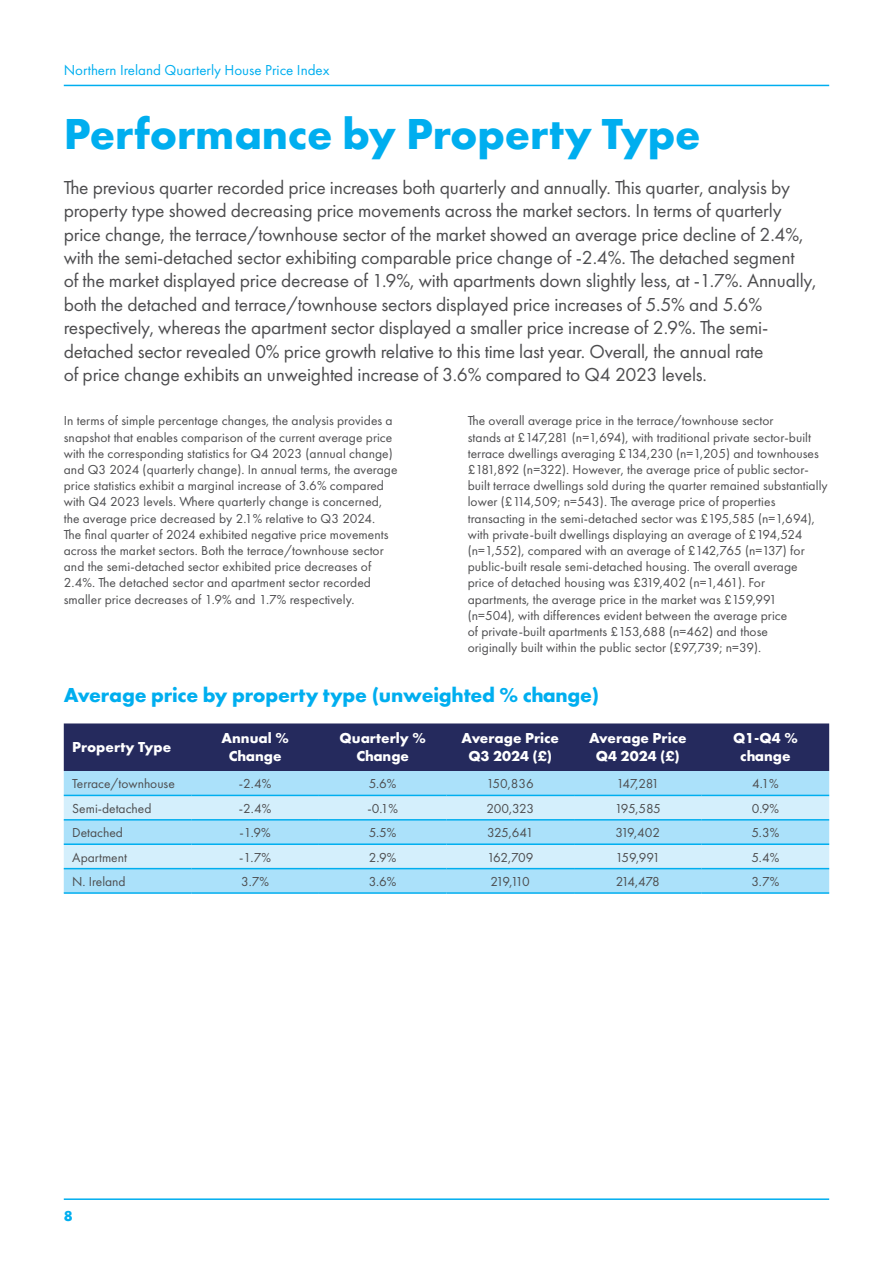
<style>
.page{position:relative;width:893px;height:1263px;background:#fff}
.page>*{position:absolute;margin:0;border:0;box-sizing:border-box;transform-origin:0 0}
.Title_bright_blue_30pt{font:700 45px "Futura PT";letter-spacing:-.005em;color:#00aeef}
.Table_title_14pt{font:700 21px "Futura PT";letter-spacing:-.01em;color:#00aeef}
.Lead_13pt{font:19.5px/23.4px "Futura PT";letter-spacing:-.01em;color:#4d4d4f}
.Table_Title{font:700 15px/18px "Futura PT";color:#fff;text-align:center}
.t1{font:15px "Futura PT";color:#00aeef}
.t2{font:700 15px "Futura PT";color:#00aeef}
.Body_copy_9pt{font:13.5px/16.2px "Futura PT";letter-spacing:.005em;color:#4d4d4f}
.Table_Copy{font:13.5px "Futura PT";color:#4d4d4f}
</style>
<div class="page">
<hr style="left:64px;top:85px;width:765px;height:1px;background:#00aeef">
<hr style="left:64px;top:1198px;width:765px;height:2px;background:#00aeef">
<div style="left:64px;top:723px;width:765px;height:48px;background:#252a5d"></div>
<div style="left:64px;top:771px;width:765px;height:121px;background:#abe1fa"></div>
<svg style="left:64px;top:796px;width:765px;height:72px;background:#c4e9fb"></svg>
<hr style="left:64px;top:819px;width:127px;height:1px;background:#00aeef">
<hr style="left:191px;top:819px;width:128px;height:1px;background:#00aeef">
<hr style="left:319px;top:819px;width:127px;height:1px;background:#00aeef">
<hr style="left:446px;top:819px;width:128px;height:1px;background:#00aeef">
<hr style="left:574px;top:819px;width:128px;height:1px;background:#00aeef">
<hr style="left:702px;top:819px;width:127px;height:1px;background:#00aeef">
<hr style="left:64px;top:843px;width:127px;height:2px;background:#00aeef">
<hr style="left:191px;top:843px;width:128px;height:2px;background:#00aeef">
<hr style="left:319px;top:843px;width:127px;height:2px;background:#00aeef">
<hr style="left:446px;top:843px;width:128px;height:2px;background:#00aeef">
<hr style="left:574px;top:843px;width:128px;height:2px;background:#00aeef">
<hr style="left:702px;top:843px;width:127px;height:2px;background:#00aeef">
<hr style="left:64px;top:868px;width:127px;height:1px;background:#00aeef">
<hr style="left:191px;top:868px;width:128px;height:1px;background:#00aeef">
<hr style="left:319px;top:868px;width:127px;height:1px;background:#00aeef">
<hr style="left:446px;top:868px;width:128px;height:1px;background:#00aeef">
<hr style="left:574px;top:868px;width:128px;height:1px;background:#00aeef">
<hr style="left:702px;top:868px;width:127px;height:1px;background:#00aeef">
<hr style="left:64px;top:892px;width:127px;height:2px;background:#00aeef">
<hr style="left:191px;top:892px;width:128px;height:2px;background:#00aeef">
<hr style="left:319px;top:892px;width:127px;height:2px;background:#00aeef">
<hr style="left:446px;top:892px;width:128px;height:2px;background:#00aeef">
<hr style="left:574px;top:892px;width:128px;height:2px;background:#00aeef">
<hr style="left:702px;top:892px;width:127px;height:2px;background:#00aeef">
<hr style="left:319px;top:795px;width:127px;height:1px;background:#00aeef">
<hr style="left:446px;top:795px;width:128px;height:1px;background:#00aeef">
<hr style="left:574px;top:795px;width:128px;height:1px;background:#00aeef">
<hr style="left:702px;top:795px;width:127px;height:1px;background:#00aeef">
<hr style="left:64px;top:795px;width:127px;height:1px;background:#00aeef">
<hr style="left:191px;top:795px;width:128px;height:1px;background:#00aeef">
<p class="t1" style="left:64px;top:61px;width:267px">Northern Ireland Quarterly House Price Index</p>
<h1 class="Title_bright_blue_30pt" style="left:64px;top:105px;width:638px">Performance by Property Type</h1>
<p class="Lead_13pt" style="left:64px;top:175px;width:754px">The previous quarter recorded price increases both quarterly and annually. This quarter, analysis by property type showed decreasing price movements across the market sectors. In terms of quarterly price change, the terrace/townhouse sector of the market showed an average price decline of 2.4%, with the semi-detached sector exhibiting comparable price change of -2.4%. The detached segment<br>of the market displayed price decrease of 1.9%, with apartments down slightly less, at -1.7%. Annually, both the detached and terrace/townhouse sectors displayed price increases of 5.5% and 5.6% respectively, whereas the apartment sector displayed a smaller price increase of 2.9%. The semi&shy;detached sector revealed 0% price growth relative to this time last year. Overall, the annual rate<br>of price change exhibits an unweighted increase of 3.6% compared to Q4 2023 levels.</p>
<p class="Body_copy_9pt" style="left:64px;top:413px;width:335px">In terms of simple percentage changes, the analysis provides a snapshot that enables comparison of the current average price with the corresponding statistics for Q4 2023 (annual change) and Q3 2024 (quarterly change). In annual terms, the average price statistics exhibit a marginal increase of 3.6% compared with Q4 2023 levels. Where quarterly change is concerned, the average price decreased by 2.1% relative to Q3 2024.<br>The final quarter of 2024 exhibited negative price movements across the market sectors. Both the terrace/townhouse sector and the semi-detached sector exhibited price decreases of 2.4%. The detached sector and apartment sector recorded smaller price decreases of 1.9% and 1.7% respectively.</p>
<p class="Body_copy_9pt" style="left:468px;top:413px;width:361px">The overall average price in the terrace/townhouse sector<br>stands at £147,281 (n=1,694), with traditional private sector-built terrace dwellings averaging £134,230 (n=1,205) and townhouses £181,892 (n=322). However, the average price of public sector&shy;built terrace dwellings sold during the quarter remained substantially lower (£114,509; n=543). The average price of properties transacting in the semi-detached sector was £195,585 (n=1,694), with private-built dwellings displaying an average of £194,524 (n=1,552), compared with an average of £142,765 (n=137) for public-built resale semi-detached housing. The overall average<br>price of detached housing was £319,402 (n=1,461). For apartments, the average price in the market was £159,991<br>(n=504), with differences evident between the average price<br>of private-built apartments £153,688 (n=462) and those<br>originally built within the public sector (£97,739; n=39).</p>
<p class="Table_title_14pt" style="left:64px;top:682px;width:537px">Average price by property type (unweighted % change)</p>
<p class="Table_Title" style="left:72px;top:738px;width:101px">Property Type</p>
<p class="Table_Title" style="left:221px;top:729px;width:69px">Annual %<br>Change</p>
<p class="Table_Title" style="left:340px;top:729px;width:88px">Quarterly %<br>Change</p>
<p class="Table_Title" style="left:461px;top:729px;width:99px">Average Price<br>Q3 2024 (£)</p>
<p class="Table_Title" style="left:589px;top:729px;width:99px">Average Price<br>Q4 2024 (£)</p>
<p class="Table_Title" style="left:733px;top:729px;width:66px">Q1-Q4 % change</p>
<p class="Table_Copy" style="left:72px;top:776px;width:104px">Terrace/townhouse</p>
<p class="Table_Copy" style="left:239px;top:776px;width:34px">-2.4%</p>
<p class="Table_Copy" style="left:369px;top:776px;width:29px">5.6%</p>
<p class="Table_Copy" style="left:487px;top:776px;width:49px">150,836</p>
<p class="Table_Copy" style="left:616px;top:776px;width:44px">147,281</p>
<p class="Table_Copy" style="left:752px;top:776px;width:28px">4.1%</p>
<p class="Table_Copy" style="left:72px;top:800px;width:81px">Semi-detached</p>
<p class="Table_Copy" style="left:239px;top:800px;width:34px">-2.4%</p>
<p class="Table_Copy" style="left:367px;top:800px;width:32px">-0.1%</p>
<p class="Table_Copy" style="left:486px;top:800px;width:49px">200,323</p>
<p class="Table_Copy" style="left:615px;top:800px;width:48px">195,585</p>
<p class="Table_Copy" style="left:752px;top:800px;width:29px">0.9%</p>
<p class="Table_Copy" style="left:72px;top:825px;width:52px">Detached</p>
<p class="Table_Copy" style="left:240px;top:825px;width:33px">-1.9%</p>
<p class="Table_Copy" style="left:369px;top:825px;width:29px">5.5%</p>
<p class="Table_Copy" style="left:487px;top:825px;width:48px">325,641</p>
<p class="Table_Copy" style="left:615px;top:825px;width:46px">319,402</p>
<p class="Table_Copy" style="left:751px;top:825px;width:29px">5.3%</p>
<p class="Table_Copy" style="left:72px;top:849px;width:56px">Apartment</p>
<p class="Table_Copy" style="left:239px;top:849px;width:33px">-1.7%</p>
<p class="Table_Copy" style="left:369px;top:849px;width:29px">2.9%</p>
<p class="Table_Copy" style="left:487px;top:849px;width:48px">162,709</p>
<p class="Table_Copy" style="left:615px;top:849px;width:46px">159,991</p>
<p class="Table_Copy" style="left:751px;top:849px;width:29px">5.4%</p>
<p class="Table_Copy" style="left:72px;top:873px;width:55px">N. Ireland</p>
<p class="Table_Copy" style="left:241px;top:873px;width:29px">3.7%</p>
<p class="Table_Copy" style="left:369px;top:873px;width:29px">3.6%</p>
<p class="Table_Copy" style="left:491px;top:873px;width:41px">219,110</p>
<p class="Table_Copy" style="left:616px;top:873px;width:46px">214,478</p>
<p class="Table_Copy" style="left:751px;top:873px;width:29px">3.7%</p>
<p class="t2" style="left:64px;top:1206px;width:10px">8</p>
</div>
